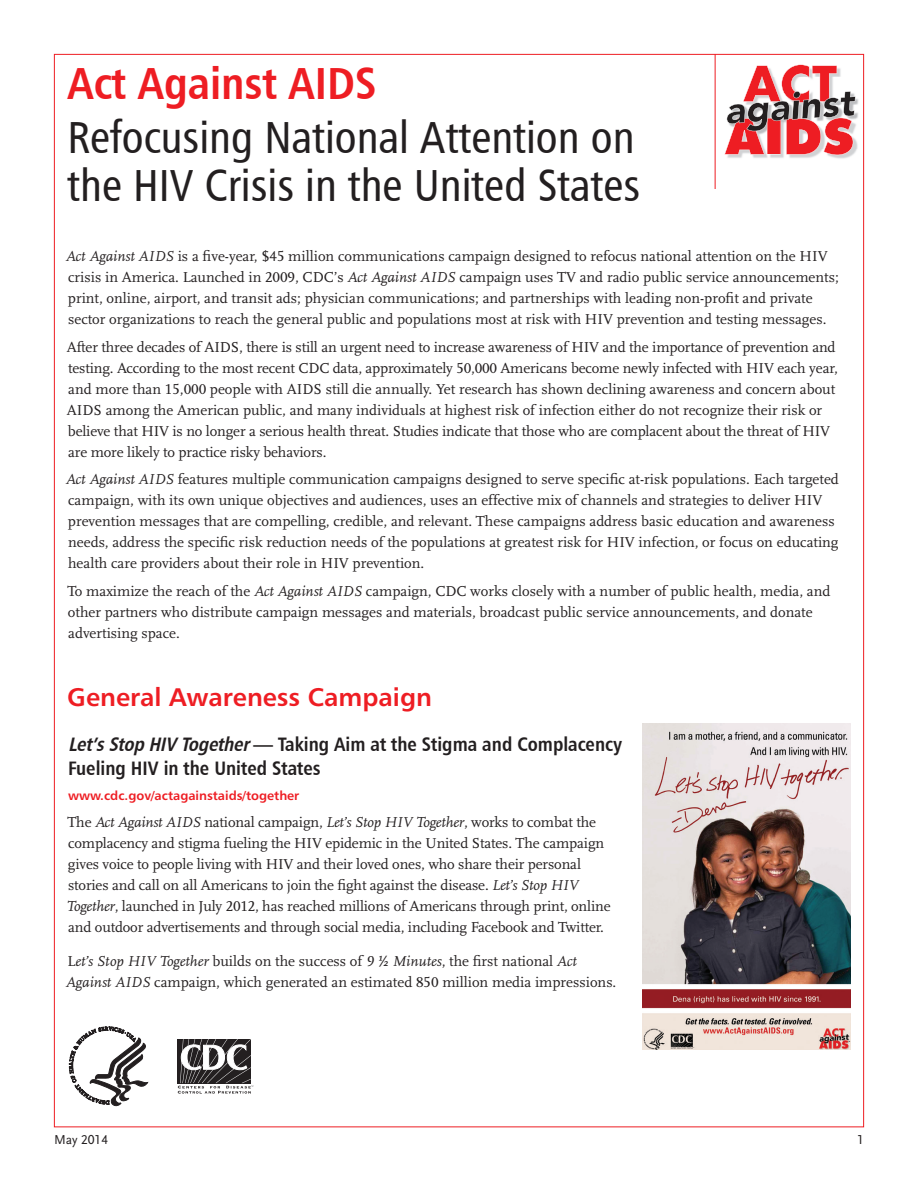
<style>
.page{position:relative;width:918px;height:1188px;background:#fff}
.page>*{position:absolute;margin:0;border:0;box-sizing:border-box;transform-origin:0 0}
.t1{font:45px/48px "Humanist 777 BT Roman Condensed B";color:#231f20}
.t2{font:45px "Humanist 777 BT Bold Condensed B";color:#ee1d23}
.t3{font:25.5px "Humanist 777 BT Bold B";color:#ee1d23}
.t4{font:19.5px/24px "Humanist 777 BT Bold Condensed B";color:#231f20}
.t5{font:15px/21px "Scala LF";color:#231f20}
.t6{font:13.5px "Scala Sans LF";color:#231f20}
.t7{font:12.75px "Humanist 777 BT Bold B";color:#ee1d23}
.s1{font-style:italic}
</style>
<div class="page">
<img style="left:856px;top:78px;width:9px;height:27px">
<img style="left:727px;top:105px;width:138px;height:64px">
<svg style="left:724px;top:65px;width:132px;height:90px"></svg>
<svg style="left:178px;top:1039px;width:75px;height:55px"></svg>
<svg style="left:69px;top:1027px;width:79px;height:79px"></svg>
<hr style="left:715px;top:54px;width:1px;height:135px;background:#ee1d23">
<img style="left:643px;top:724px;width:207px;height:326px">
<h1 class="t2" style="left:68px;top:55px;width:311px">Act Against AIDS</h1>
<h2 class="t1" style="left:68px;top:113px;width:574px">Refocusing National Attention on the HIV Crisis in the United States</h2>
<p class="t5" style="left:66px;top:246px;width:774px"><span class="s1">Act Against AIDS</span> is a five-year, $45 million communications campaign designed to refocus national attention on the HIV crisis in America. Launched in 2009, CDC’s <span class="s1">Act Against AIDS</span> campaign uses TV and radio public service announcements; print, online, airport, and transit ads; physician communications; and partnerships with leading non-profit and private sector organizations to reach the general public and populations most at risk with HIV prevention and testing messages.</p>
<p class="t5" style="left:67px;top:337px;width:773px">After three decades of AIDS, there is still an urgent need to increase awareness of HIV and the importance of prevention and testing. According to the most recent CDC data, approximately 50,000 Americans become newly infected with HIV each year, and more than 15,000 people with AIDS still die annually. Yet research has shown declining awareness and concern about AIDS among the American public, and many individuals at highest risk of infection either do not recognize their risk or believe that HIV is no longer a serious health threat. Studies indicate that those who are complacent about the threat of HIV are more likely to practice risky behaviors.</p>
<p class="t5" style="left:66px;top:469px;width:775px"><span class="s1">Act Against AIDS</span> features multiple communication campaigns designed to serve specific at-risk populations. Each targeted campaign, with its own unique objectives and audiences, uses an effective mix of channels and strategies to deliver HIV prevention messages that are compelling, credible, and relevant. These campaigns address basic education and awareness needs, address the specific risk reduction needs of the populations at greatest risk for HIV infection, or focus on educating health care providers about their role in HIV prevention.</p>
<p class="t5" style="left:67px;top:581px;width:765px">To maximize the reach of the <span class="s1">Act Against AIDS</span> campaign, CDC works closely with a number of public health, media, and other partners who distribute campaign messages and materials, broadcast public service announcements, and donate advertising space.</p>
<h2 class="t3" style="left:67px;top:681px;width:366px">General Awareness Campaign</h2>
<h3 class="t4" style="left:68px;top:731px;width:556px"><span class="s1">Let’sStop HIV Together</span>— Taking Aim at the Stigma and Complacency<br>Fueling HIV in the United States</h3>
<p class="t7" style="left:68px;top:788px;width:233px">www.cdc.gov/actagainstaids/together</p>
<p class="t5" style="left:67px;top:811px;width:546px">The <span class="s1">Act Against AIDS</span> national campaign, <span class="s1">Let’s Stop HIV Together</span>, works to combat the complacency and stigma fueling the HIV epidemic in the United States. The campaign gives voice to people living with HIV and their loved ones, who share their personal stories and call on all Americans to join the fight against the disease. <span class="s1">Let’s Stop HIV Together</span>, launched in July 2012, has reached millions of Americans through print, online and outdoor advertisements and through social media, including Facebook and Twitter.</p>
<p class="t5" style="left:66px;top:951px;width:552px">L<span class="s1">et’s Stop HIV Together</span> builds on the success of <span class="s1">9 ½ Minutes</span>, the first national <span class="s1">Act<br>Against AIDS</span> campaign, which generated an estimated 850 million media impressions.</p>
<p class="t6" style="left:54px;top:1132px;width:56px">May 2014</p>
<p class="t6" style="left:857px;top:1132px;width:8px">1</p>
</div>
